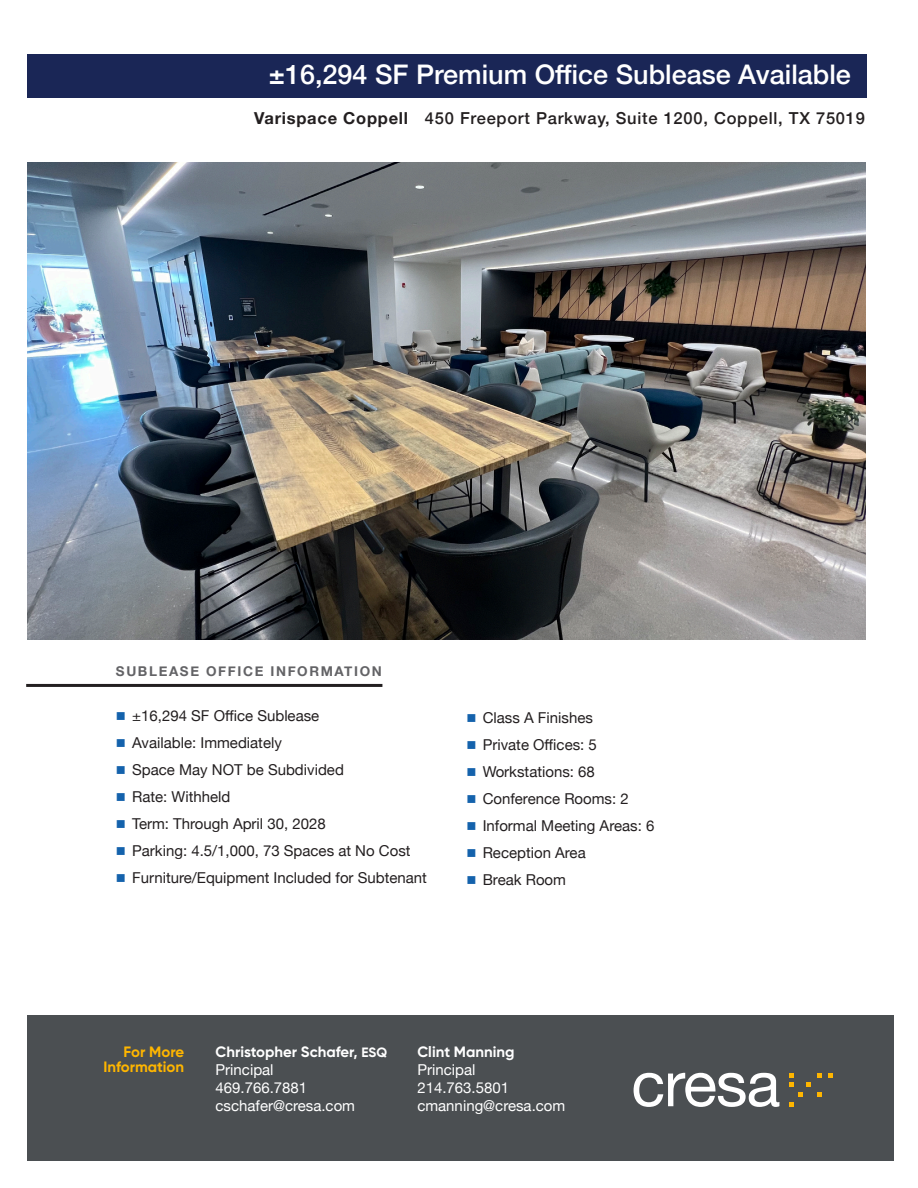
<style>
.page{position:relative;width:918px;height:1188px;background:#fff}
.page>*{position:absolute;margin:0;border:0;box-sizing:border-box;transform-origin:0 0}
.t1{font:500 27px "Helvetica Neue";color:#fff}
.t2{font:500 16.5px "Helvetica Neue";letter-spacing:.045em;color:#231f20}
.t3{font:15px "Helvetica Neue";color:#231f20}
.Text_White{font:15px "Helvetica Neue";color:#fff}
.Text_White-2{font:700 15px "Gilroy";color:#fff}
.t4{font:700 15px "Gilroy";color:#ffb600}
.t5{font:700 13.5px "Helvetica Neue";letter-spacing:.12em;color:#636366}
.s1{font-weight:700}
.s2{color:#1462ac}
.s3{font-size:13.5px}
</style>
<div class="page">
<hr style="left:26px;top:684px;width:356px;height:3px;background:#231f20">
<div style="left:27px;top:1015px;width:867px;height:146px;background:#4b4f52"></div>
<svg style="left:634px;top:1073px;width:145px;height:34px"></svg>
<svg style="left:789px;top:1073px;width:22px;height:34px"></svg>
<svg style="left:817px;top:1073px;width:5px;height:4px"></svg>
<svg style="left:817px;top:1092px;width:5px;height:5px"></svg>
<svg style="left:828px;top:1073px;width:4px;height:4px"></svg>
<div style="left:27px;top:54px;width:840px;height:43px;background:#1a2656"></div>
<img style="left:27px;top:162px;width:838px;height:477px">
<p class="t1" style="left:269px;top:53px;width:584px">±16,294 SF Premium Office Sublease Available</p>
<p class="t2" style="left:254px;top:105px;width:612px"><span class="s1">Varispace Coppell</span> 450 Freeport Parkway, Suite 1200, Coppell, TX 75019</p>
<p class="t5" style="left:116px;top:661px;width:267px">SUBLEASE OFFICE INFORMATION</p>
<p class="t3" style="left:116px;top:705px;width:205px"><span class="s2">■</span> ±16,294 SF Office Sublease</p>
<p class="t3" style="left:116px;top:732px;width:167px"><span class="s2">■</span> Available: Immediately</p>
<p class="t3" style="left:116px;top:759px;width:229px"><span class="s2">■</span> Space May NOT be Subdivided</p>
<p class="t3" style="left:116px;top:786px;width:116px"><span class="s2">■</span> Rate: Withheld</p>
<p class="t3" style="left:116px;top:813px;width:211px"><span class="s2">■</span> Term: Through April 30, 2028</p>
<p class="t3" style="left:116px;top:840px;width:296px"><span class="s2">■</span> Parking: 4.5/1,000, 73 Spaces at No Cost</p>
<p class="t3" style="left:116px;top:867px;width:312px"><span class="s2">■</span> Furniture/Equipment Included for Subtenant</p>
<p class="t3" style="left:466px;top:707px;width:128px"><span class="s2">■</span> Class A Finishes</p>
<p class="t3" style="left:466px;top:734px;width:132px"><span class="s2">■</span> Private Offices: 5</p>
<p class="t3" style="left:466px;top:761px;width:130px"><span class="s2">■</span> Workstations: 68</p>
<p class="t3" style="left:466px;top:788px;width:164px"><span class="s2">■</span> Conference Rooms: 2</p>
<p class="t3" style="left:466px;top:815px;width:189px"><span class="s2">■</span> Informal Meeting Areas: 6</p>
<p class="t3" style="left:466px;top:842px;width:121px"><span class="s2">■</span> Reception Area</p>
<p class="t3" style="left:466px;top:869px;width:101px"><span class="s2">■</span> Break Room</p>
<p class="t4" style="left:123px;top:1042px;width:62px">For More</p>
<p class="t4" style="left:103px;top:1057px;width:82px">Information</p>
<p class="Text_White-2" style="left:216px;top:1042px;width:173px">Christopher Schafer, <span class="s3">ESQ</span></p>
<p class="Text_White" style="left:216px;top:1059px;width:60px">Principal</p>
<p class="Text_White" style="left:216px;top:1077px;width:93px">469.766.7881</p>
<p class="Text_White" style="left:216px;top:1095px;width:141px">cschafer@cresa.com</p>
<p class="Text_White-2" style="left:417px;top:1042px;width:99px">Clint Manning</p>
<p class="Text_White" style="left:417px;top:1059px;width:60px">Principal</p>
<p class="Text_White" style="left:417px;top:1077px;width:93px">214.763.5801</p>
<p class="Text_White" style="left:417px;top:1095px;width:149px">cmanning@cresa.com</p>
</div>
